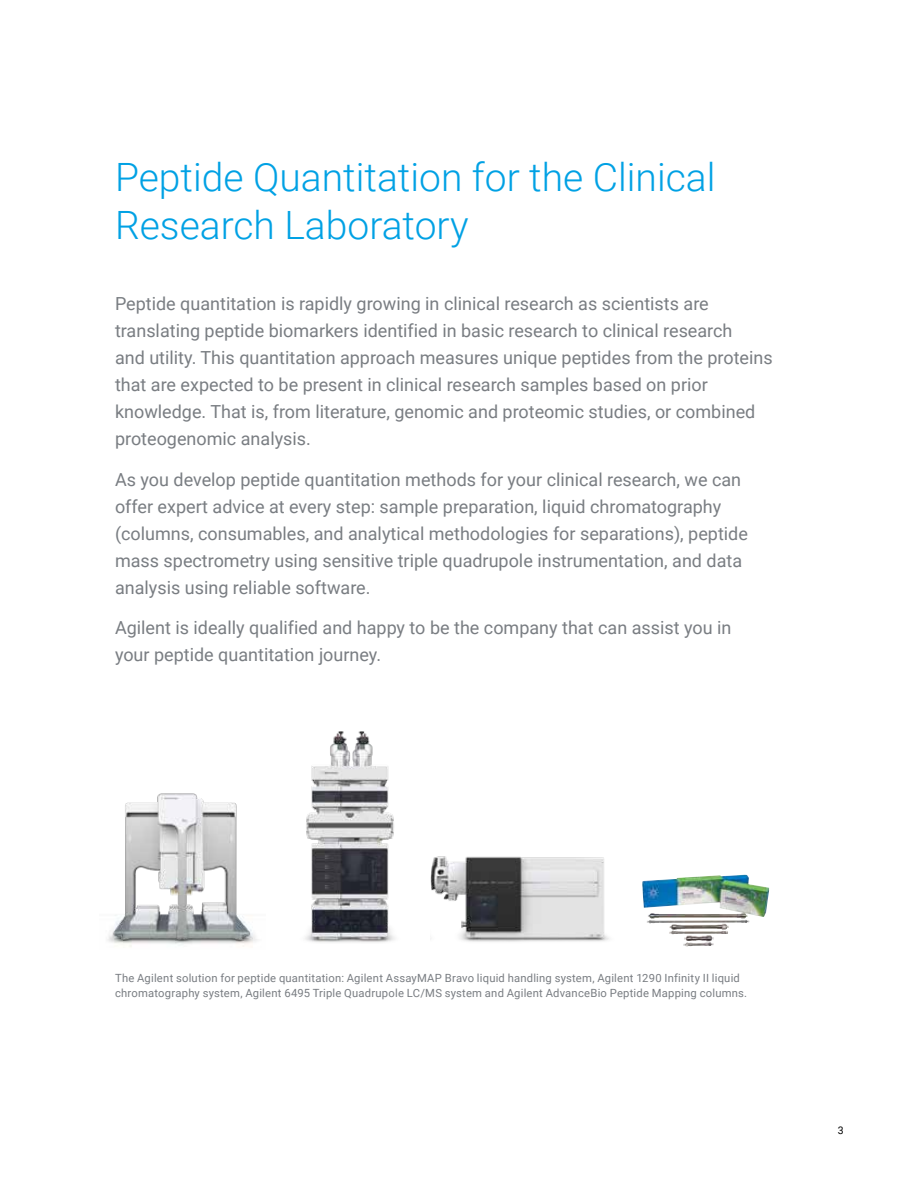
<style>
.page{position:relative;width:918px;height:1188px;background:#fff}
.page>*{position:absolute;margin:0;border:0;box-sizing:border-box;transform-origin:0 0}
.t1{font:300 39px/48px "Roboto";color:#00a1e4}
.t2{font:18px/27px "Roboto";color:#797d82}
.t3{font:11.25px/15px "Roboto";letter-spacing:.02em;color:#797d82}
.t4{font:10.5px "Roboto";color:#000}
</style>
<div class="page">
<img style="left:305px;top:731px;width:90px;height:212px">
<img style="left:642px;top:875px;width:102px;height:44px">
<img style="left:431px;top:856px;width:178px;height:86px">
<img style="left:107px;top:793px;width:150px;height:154px">
<h1 class="t1" style="left:115px;top:152px;width:602px">Peptide Quantitation for the Clinical<br>Research Laboratory</h1>
<p class="t2" style="left:115px;top:290px;width:659px">Peptide quantitation is rapidly growing in clinical research as scientists are translating peptide biomarkers identified in basic research to clinical research<br>and utility. This quantitation approach measures unique peptides from the proteins that are expected to be present in clinical research samples based on prior knowledge. That is, from literature, genomic and proteomic studies, or combined proteogenomic analysis.</p>
<p class="t2" style="left:115px;top:465px;width:634px">As you develop peptide quantitation methods for your clinical research, we can offer expert advice at every step: sample preparation, liquid chromatography (columns, consumables, and analytical methodologies for separations), peptide mass spectrometry using sensitive triple quadrupole instrumentation, and data analysis using reliable software.</p>
<p class="t2" style="left:115px;top:614px;width:618px">Agilent is ideally qualified and happy to be the company that can assist you in your peptide quantitation journey.</p>
<p class="t3" style="left:115px;top:970px;width:634px">The Agilent solution for peptide quantitation: Agilent AssayMAP Bravo liquid handling system, Agilent 1290 Infinity II liquid chromatography system, Agilent 6495 Triple Quadrupole LC/MS system and Agilent AdvanceBio Peptide Mapping columns.</p>
<p class="t4" style="left:838px;top:1123px;width:7px">3</p>
</div>
